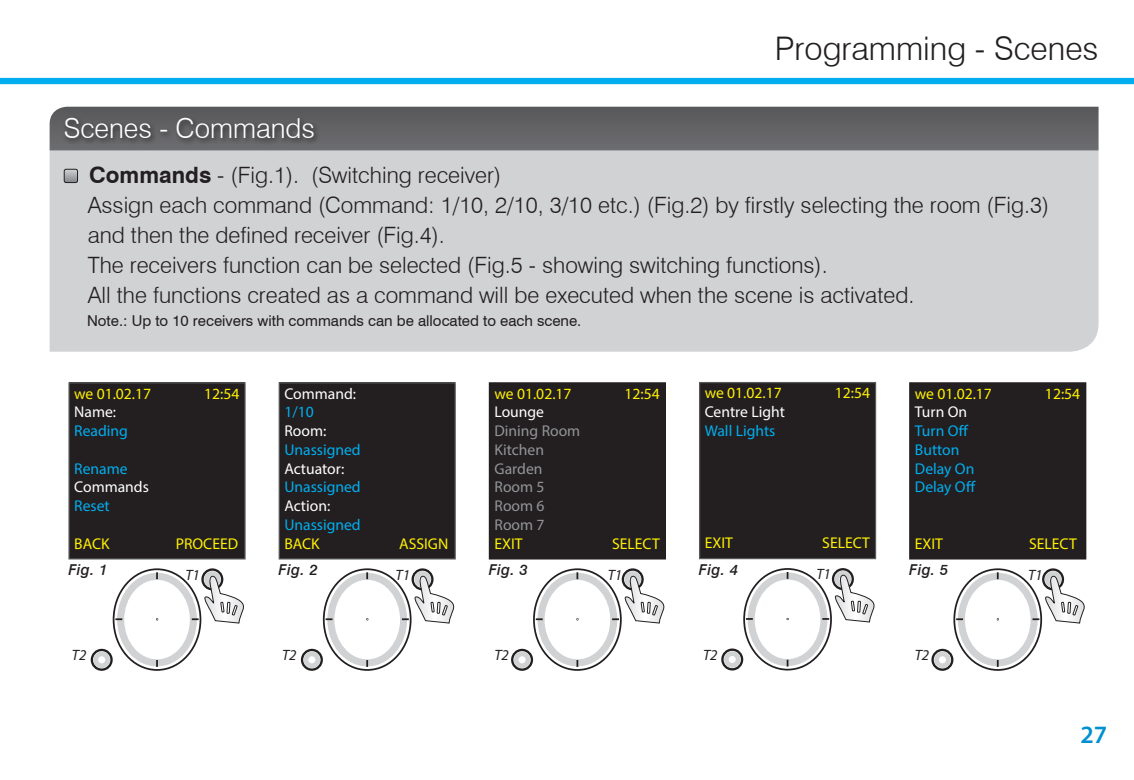
<style>
.page{position:relative;width:1134px;height:780px;background:#fff}
.page>*{position:absolute;margin:0;border:0;box-sizing:border-box;transform-origin:0 0}
.Page_Header_-_Right{font:300 32.5px "Swiss 721 BT";color:#231f20}
.t1{font:300 27.5px "Swiss 721 BT";color:#fff}
.t2{font:600 25px "Myriad Pro";color:#0090d0}
.Main_text{font:300 22.5px "Swiss 721 BT";color:#231f20}
.t3{font:15.5px "Myriad Pro";color:#fff101}
.t4{font:15.5px "Myriad Pro";color:#00aeef}
.t5{font:15.5px "Myriad Pro";color:#fff}
.t6{font:15.5px "Myriad Pro";color:#939598}
.Text_Product{font:15px "Swiss 721 BT";color:#231f20}
.Fig_text{font:italic 500 15px "Swiss 721 BT";letter-spacing:.02em;color:#231f20}
.t7{font:italic 15px "Myriad Pro";color:#231f20}
.s1{font-weight:700}
</style>
<div class="page">
<div style="left:0;top:78px;width:1134px;height:6px;background:#00aeef"></div>
<div style="left:50px;top:150px;width:1048px;height:201px;background:#d1d2d4"></div>
<svg style="left:64px;top:169px;width:14px;height:12px"></svg>
<div style="left:64px;top:169px;width:14px;height:14px;border:1px solid #231f20;border-radius:2px"></div>
<div style="left:69px;top:383px;width:176px;height:176px;background:#231f20"></div>
<div style="left:68px;top:382px;width:178px;height:177px;border:1px solid #57585a"></div>
<svg style="left:92px;top:650px;width:20px;height:19px"></svg>
<div style="left:91px;top:648px;width:22px;height:22px;border:2px solid #231f20;border-radius:50%"></div>
<div style="left:96px;top:654px;width:12px;height:11px;background:#fff;border-radius:50%"></div>
<div style="left:93px;top:651px;width:17px;height:17px;border:5px solid #d1d2d4;border-radius:50%"></div>
<div style="left:201px;top:568px;width:22px;height:22px;border:2px solid #231f20;border-radius:50%"></div>
<svg style="left:114px;top:570px;width:130px;height:98px"></svg>
<div style="left:911px;top:384px;width:174px;height:174px;background:#231f20"></div>
<div style="left:909px;top:382px;width:177px;height:177px;border:3px solid #231f20"></div>
<svg style="left:932px;top:650px;width:20px;height:19px"></svg>
<div style="left:931px;top:648px;width:22px;height:22px;border:2px solid #231f20;border-radius:50%"></div>
<div style="left:936px;top:654px;width:12px;height:11px;background:#fff;border-radius:50%"></div>
<div style="left:934px;top:651px;width:17px;height:17px;border:5px solid #d1d2d4;border-radius:50%"></div>
<div style="left:1042px;top:568px;width:22px;height:22px;border:2px solid #231f20;border-radius:50%"></div>
<svg style="left:954px;top:570px;width:131px;height:98px"></svg>
<div style="left:700px;top:382px;width:175px;height:176px;background:#231f20"></div>
<div style="left:699px;top:382px;width:177px;height:177px;border:1px solid #57585a"></div>
<svg style="left:722px;top:649px;width:20px;height:20px"></svg>
<div style="left:721px;top:648px;width:22px;height:22px;border:2px solid #231f20;border-radius:50%"></div>
<div style="left:726px;top:653px;width:12px;height:12px;background:#fff;border-radius:50%"></div>
<div style="left:724px;top:651px;width:16px;height:16px;border:5px solid #d1d2d4;border-radius:50%"></div>
<div style="left:832px;top:568px;width:22px;height:22px;border:2px solid #231f20;border-radius:50%"></div>
<svg style="left:744px;top:570px;width:131px;height:98px"></svg>
<div style="left:490px;top:384px;width:174px;height:174px;background:#231f20"></div>
<div style="left:489px;top:382px;width:177px;height:177px;border:3px solid #231f20"></div>
<svg style="left:512px;top:650px;width:20px;height:19px"></svg>
<div style="left:511px;top:648px;width:22px;height:22px;border:2px solid #231f20;border-radius:50%"></div>
<div style="left:516px;top:654px;width:12px;height:11px;background:#fff;border-radius:50%"></div>
<div style="left:514px;top:651px;width:16px;height:17px;border:5px solid #d1d2d4;border-radius:50%"></div>
<div style="left:622px;top:568px;width:22px;height:22px;border:2px solid #231f20;border-radius:50%"></div>
<svg style="left:534px;top:570px;width:131px;height:98px"></svg>
<svg style="left:50px;top:107px;width:1048px;height:43px"></svg>
<div style="left:62px;top:116px;width:259px;height:29px;background:#231f20;opacity:.75"></div>
<div style="left:279px;top:383px;width:176px;height:176px;background:#231f20"></div>
<div style="left:279px;top:382px;width:177px;height:177px;border:1px solid #57585a"></div>
<svg style="left:302px;top:650px;width:20px;height:19px"></svg>
<div style="left:301px;top:648px;width:22px;height:22px;border:2px solid #231f20;border-radius:50%"></div>
<div style="left:306px;top:654px;width:12px;height:11px;background:#fff;border-radius:50%"></div>
<div style="left:304px;top:651px;width:16px;height:17px;border:5px solid #d1d2d4;border-radius:50%"></div>
<div style="left:411px;top:568px;width:22px;height:22px;border:2px solid #231f20;border-radius:50%"></div>
<svg style="left:324px;top:570px;width:131px;height:98px"></svg>
<p class="t1" style="left:64px;top:112px;width:253px">Scenes - Commands</p>
<p class="Page_Header_-_Right" style="left:775px;top:29px;width:325px">Programming - Scenes</p>
<p class="Main_text" style="left:89px;top:161px;width:413px"><span class="s1">Commands</span> - (Fig.1). (Switching receiver)</p>
<p class="Main_text" style="left:88px;top:191px;width:963px">Assign each command (Command: 1/10, 2/10, 3/10 etc.) (Fig.2) by firstly selecting the room (Fig.3)</p>
<p class="Main_text" style="left:88px;top:221px;width:359px">and then the defined receiver (Fig.4).</p>
<p class="Main_text" style="left:88px;top:251px;width:741px">The receivers function can be selected (Fig.5 - showing switching functions).</p>
<p class="Main_text" style="left:88px;top:281px;width:828px">All the functions created as a command will be executed when the scene is activated.</p>
<p class="Text_Product" style="left:87px;top:311px;width:496px">Note.: Up to 10 receivers with commands can be allocated to each scene.</p>
<p class="t5" style="left:284px;top:384px;width:73px">Command:</p>
<p class="t4" style="left:284px;top:402px;width:31px">1/10</p>
<p class="t5" style="left:284px;top:421px;width:43px">Room:</p>
<p class="t4" style="left:284px;top:440px;width:78px">Unassigned</p>
<p class="t5" style="left:284px;top:459px;width:61px">Actuator:</p>
<p class="t4" style="left:284px;top:477px;width:78px">Unassigned</p>
<p class="t5" style="left:284px;top:496px;width:47px">Action:</p>
<p class="t4" style="left:284px;top:515px;width:78px">Unassigned</p>
<p class="t3" style="left:284px;top:534px;width:37px">BACK</p>
<p class="t3" style="left:399px;top:534px;width:51px">ASSIGN</p>
<p class="Fig_text" style="left:279px;top:560px;width:41px">Fig. 2</p>
<p class="t3" style="left:705px;top:383px;width:79px">we 01.02.17</p>
<p class="t3" style="left:835px;top:383px;width:37px">12:54</p>
<p class="t5" style="left:705px;top:402px;width:82px">Centre Light</p>
<p class="t4" style="left:705px;top:421px;width:72px">Wall Lights</p>
<p class="t3" style="left:74px;top:384px;width:79px">we 01.02.17</p>
<p class="t3" style="left:204px;top:384px;width:37px">12:54</p>
<p class="t5" style="left:74px;top:402px;width:43px">Name:</p>
<p class="t4" style="left:74px;top:421px;width:55px">Reading</p>
<p class="t4" style="left:74px;top:459px;width:55px">Rename</p>
<p class="t5" style="left:74px;top:477px;width:76px">Commands</p>
<p class="t4" style="left:74px;top:496px;width:37px">Reset</p>
<p class="t3" style="left:74px;top:534px;width:37px">BACK</p>
<p class="t3" style="left:176px;top:534px;width:64px">PROCEED</p>
<p class="Fig_text" style="left:68px;top:560px;width:41px">Fig. 1</p>
<p class="t7" style="left:1028px;top:565px;width:16px">T1</p>
<p class="t3" style="left:495px;top:384px;width:79px">we 01.02.17</p>
<p class="t3" style="left:625px;top:384px;width:37px">12:54</p>
<p class="t5" style="left:495px;top:402px;width:51px">Lounge</p>
<p class="t6" style="left:495px;top:421px;width:87px">Dining Room</p>
<p class="t6" style="left:495px;top:440px;width:51px">Kitchen</p>
<p class="t6" style="left:495px;top:459px;width:50px">Garden</p>
<p class="t6" style="left:495px;top:477px;width:51px">Room 5</p>
<p class="t6" style="left:495px;top:496px;width:51px">Room 6</p>
<p class="t6" style="left:495px;top:515px;width:51px">Room 7</p>
<p class="t3" style="left:495px;top:534px;width:30px">EXIT</p>
<p class="t3" style="left:612px;top:534px;width:49px">SELECT</p>
<p class="Fig_text" style="left:489px;top:560px;width:41px">Fig. 3</p>
<p class="t3" style="left:915px;top:384px;width:79px">we 01.02.17</p>
<p class="t3" style="left:1045px;top:384px;width:37px">12:54</p>
<p class="t5" style="left:915px;top:402px;width:54px">Turn On</p>
<p class="t4" style="left:915px;top:421px;width:55px">Turn Off</p>
<p class="t4" style="left:915px;top:440px;width:46px">Button</p>
<p class="t4" style="left:915px;top:459px;width:61px">Delay On</p>
<p class="t4" style="left:915px;top:477px;width:62px">Delay Off</p>
<p class="t3" style="left:705px;top:533px;width:30px">EXIT</p>
<p class="t3" style="left:822px;top:533px;width:49px">SELECT</p>
<p class="Fig_text" style="left:699px;top:560px;width:41px">Fig. 4</p>
<p class="t3" style="left:915px;top:534px;width:30px">EXIT</p>
<p class="t3" style="left:1029px;top:534px;width:49px">SELECT</p>
<p class="t7" style="left:816px;top:565px;width:16px">T1</p>
<p class="Fig_text" style="left:909px;top:560px;width:41px">Fig. 5</p>
<p class="t7" style="left:608px;top:565px;width:16px">T1</p>
<p class="t7" style="left:185px;top:565px;width:16px">T1</p>
<p class="t7" style="left:396px;top:565px;width:16px">T1</p>
<p class="t7" style="left:72px;top:646px;width:16px">T2</p>
<p class="t7" style="left:282px;top:646px;width:16px">T2</p>
<p class="t7" style="left:494px;top:645px;width:16px">T2</p>
<p class="t7" style="left:703px;top:645px;width:16px">T2</p>
<p class="t7" style="left:915px;top:645px;width:16px">T2</p>
<p class="t2" style="left:1080px;top:719px;width:28px">27</p>
</div>
